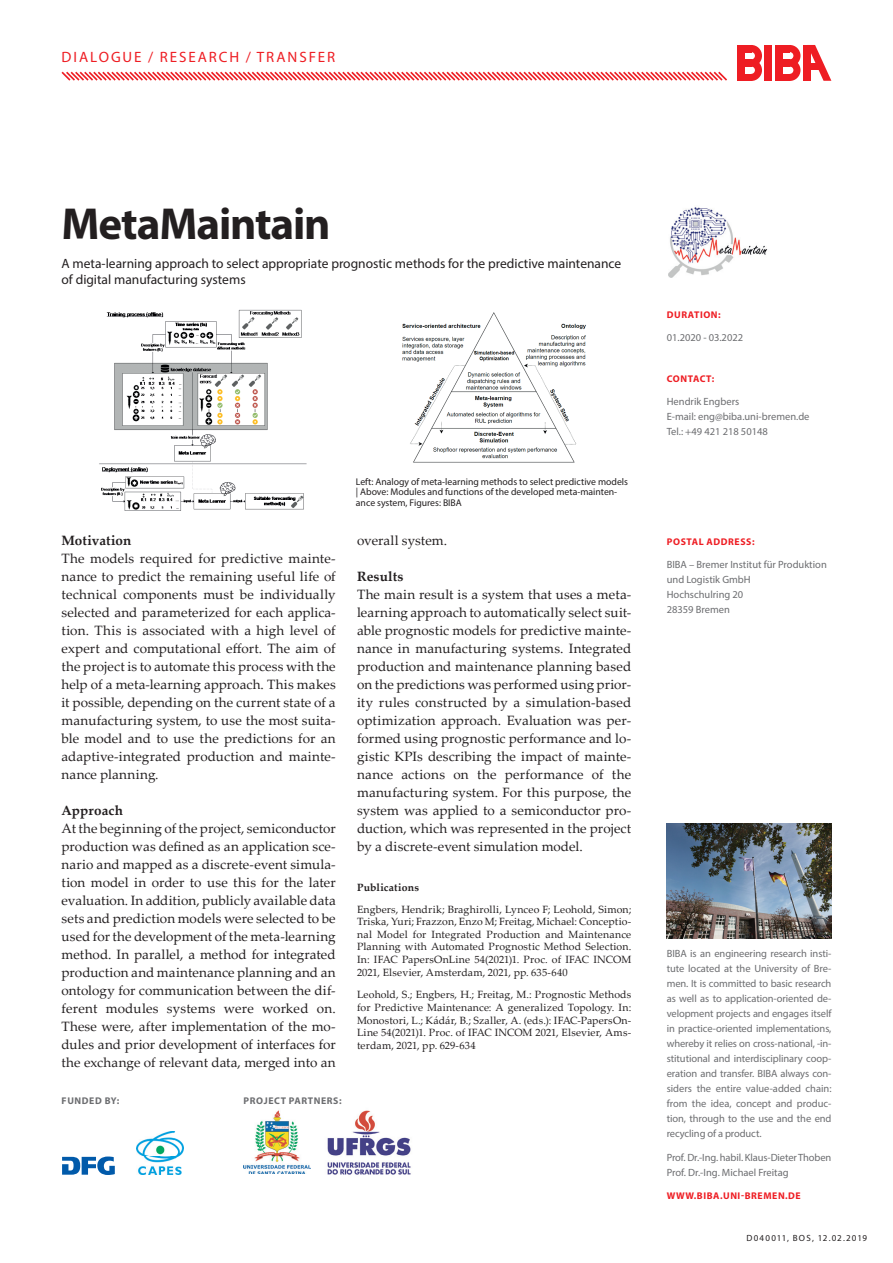
<style>
.page{position:relative;width:893px;height:1263px;background:#fff}
.page>*{position:absolute;margin:0;border:0;box-sizing:border-box;transform-origin:0 0}
.t1{font:700 45px "Myriad Pro";letter-spacing:-.025em;color:#231f20}
.t2{font:15px "Myriad Pro";letter-spacing:.13em;color:#ee1d23}
.t3{font:13.5px/18px "Palatino Linotype";letter-spacing:.005em;color:#231f20;text-align:justify}
.t4{font:13.5px/16.2px "Myriad Pro";color:#231f20}
.t5{font:700 13.5px "Palatino Linotype";letter-spacing:.005em;color:#231f20}
.t6{font:10.5px/15px "Myriad Pro";color:#6c6d70}
.t7{font:10.5px/12.6px "Palatino Linotype";letter-spacing:.01em;color:#231f20;text-align:justify}
.t8{font:700 10.5px "Palatino Linotype";letter-spacing:.015em;color:#231f20}
.t9{font:9.75px/10.5px "Myriad Pro";color:#231f20}
.t10{font:700 9.75px "Myriad Pro";letter-spacing:.06em;color:#ee1d23}
.t11{font:700 9.75px "Myriad Pro";letter-spacing:.06em;color:#6c6d70}
.t12{font:9px "Myriad Pro";letter-spacing:.115em;color:#231f20}
</style>
<div class="page">
<svg style="left:61px;top:71px;width:666px;height:10px"></svg>
<div style="left:765px;top:45px;width:7px;height:36px;background:#ee1d23"></div>
<div style="left:803px;top:45px;width:7px;height:36px;background:#ee1d23"></div>
<svg style="left:810px;top:45px;width:21px;height:36px"></svg>
<div style="left:810px;top:63px;width:10px;height:7px;background:#ee1d23"></div>
<div style="left:737px;top:45px;width:7px;height:36px;background:#ee1d23"></div>
<div style="left:744px;top:45px;width:7px;height:7px;background:#ee1d23"></div>
<div style="left:744px;top:59px;width:7px;height:8px;background:#ee1d23"></div>
<div style="left:744px;top:74px;width:7px;height:7px;background:#ee1d23"></div>
<div style="left:775px;top:45px;width:8px;height:36px;background:#ee1d23"></div>
<div style="left:782px;top:45px;width:8px;height:7px;background:#ee1d23"></div>
<div style="left:782px;top:59px;width:8px;height:8px;background:#ee1d23"></div>
<div style="left:782px;top:74px;width:8px;height:7px;background:#ee1d23"></div>
<svg style="left:790px;top:45px;width:10px;height:36px"></svg>
<svg style="left:751px;top:45px;width:11px;height:36px"></svg>
<img style="left:667px;top:823px;width:164px;height:115px">
<img style="left:668px;top:207px;width:100px;height:71px">
<img style="left:402px;top:312px;width:184px;height:151px">
<svg style="left:62px;top:1156px;width:53px;height:19px"></svg>
<img style="left:136px;top:1131px;width:47px;height:43px">
<img style="left:244px;top:1110px;width:66px;height:64px">
<img style="left:327px;top:1110px;width:84px;height:65px">
<img style="left:99px;top:310px;width:208px;height:200px">
<p class="t2" style="left:62px;top:48px;width:275px">DIALOGUE / RESEARCH / TRANSFER</p>
<h1 class="t1" style="left:62px;top:194px;width:271px">MetaMaintain</h1>
<p class="t4" style="left:62px;top:255px;width:561px">A meta-learning approach to select appropriate prognostic methods for the predictive maintenance of digital manufacturing systems</p>
<p class="t5" style="left:62px;top:531px;width:71px">Motivation</p>
<p class="t3" style="left:62px;top:549px;width:276px">The models required for predictive mainte&shy;nance to predict the remaining useful life of technical components must be individually selected and parameterized for each applica&shy;tion. This is associated with a high level of expert and computational effort. The aim of the project is to automate this process with the help of a meta-learning approach. This makes it possible, depending on the current state of a manufacturing system, to use the most suita&shy;ble model and to use the predictions for an adaptive-integrated production and mainte&shy;nance planning.</p>
<p class="t5" style="left:62px;top:801px;width:63px">Approach</p>
<p class="t3" style="left:62px;top:819px;width:276px">At the beginning of the project, semiconductor production was defined as an application sce&shy;nario and mapped as a discrete-event simula&shy;tion model in order to use this for the later evaluation. In addition, publicly available data sets and prediction models were selected to be used for the development of the meta-learning method. In parallel, a method for integrated production and maintenance planning and an ontology for communication between the dif&shy;ferent modules systems were worked on.<br>These were, after implementation of the mo&shy;dules and prior development of interfaces for the exchange of relevant data, merged into an</p>
<p class="t11" style="left:62px;top:1094px;width:59px">FUNDED BY:</p>
<p class="t11" style="left:244px;top:1094px;width:99px">PROJECT PARTNERS:</p>
<p class="t9" style="left:356px;top:476px;width:274px">Left: Analogy of meta-learning methods to select predictive models | Above: Modules and functions of the developed meta-mainten&shy;ance system, Figures: BIBA</p>
<p class="t3" style="left:357px;top:531px;width:92px">overall system.</p>
<p class="t5" style="left:357px;top:567px;width:48px">Results</p>
<p class="t3" style="left:357px;top:585px;width:276px">The main result is a system that uses a meta&shy;learning approach to automatically select suit&shy;able prognostic models for predictive mainte&shy;nance in manufacturing systems. Integrated production and maintenance planning based on the predictions was performed using prior&shy;ity rules constructed by a simulation-based optimization approach. Evaluation was per&shy;formed using prognostic performance and lo&shy;gistic KPIs describing the impact of mainte&shy;nance actions on the performance of the manufacturing system. For this purpose, the system was applied to a semiconductor pro&shy;duction, which was represented in the project by a discrete-event simulation model.</p>
<p class="t8" style="left:357px;top:880px;width:64px">Publications</p>
<p class="t7" style="left:357px;top:902px;width:276px">Engbers, Hendrik; Braghirolli, Lynceo F; Leohold, Simon; Triska, Yuri; Frazzon, Enzo M; Freitag, Michael: Conceptio&shy;nal Model for Integrated Production and Maintenance Planning with Automated Prognostic Method Selection.<br>In: IFAC PapersOnLine 54(2021)1. Proc. of IFAC INCOM 2021, Elsevier, Amsterdam, 2021, pp. 635-640</p>
<p class="t7" style="left:357px;top:988px;width:276px">Leohold, S.; Engbers, H.; Freitag, M.: Prognostic Methods for Predictive Maintenance: A generalized Topology. In:<br>Monostori, L.; Kádár, B.; Szaller, A. (eds.): IFAC-PapersOn-Line 54(2021)1. Proc. of IFAC INCOM 2021, Elsevier, Ams&shy;terdam, 2021, pp. 629-634</p>
<p class="t10" style="left:667px;top:308px;width:55px">DURATION:</p>
<p class="t6" style="left:667px;top:330px;width:78px">01.2020 - 03.2022</p>
<p class="t10" style="left:667px;top:372px;width:49px">CONTACT:</p>
<p class="t6" style="left:667px;top:394px;width:144px">Hendrik Engbers<br>E-mail: eng@biba.uni-bremen.de<br>Tel.: +49 421 218 50148</p>
<p class="t10" style="left:667px;top:535px;width:89px">POSTAL ADDRESS:</p>
<p class="t6" style="left:667px;top:557px;width:162px">BIBA – Bremer Institut für Produktion und Logistik GmbH<br>Hochschulring 20<br>28359 Bremen</p>
<p class="t6" style="left:667px;top:946px;width:166px;text-align:justify">BIBA is an engineering research insti&shy;tute located at the University of Bre&shy;men. It is committed to basic research as well as to application-oriented de&shy;velopment projects and engages itself in practice-oriented implementations, whereby it relies on cross-national, -in&shy;stitutional and interdisciplinary coop&shy;eration and transfer. BIBA always con&shy;siders the entire value-added chain: from the idea, concept and produc&shy;tion, through to the use and the end recycling of a product.</p>
<p class="t6" style="left:667px;top:1149px;width:166px">Prof. Dr.-Ing. habil. Klaus-Dieter Thoben<br>Prof. Dr.-Ing. Michael Freitag</p>
<p class="t10" style="left:667px;top:1189px;width:135px">WWW.BIBA.UNI-BREMEN.DE</p>
<p class="t12" style="left:746px;top:1232px;width:122px">D040011, BOS, 12.02.2019</p>
</div>
